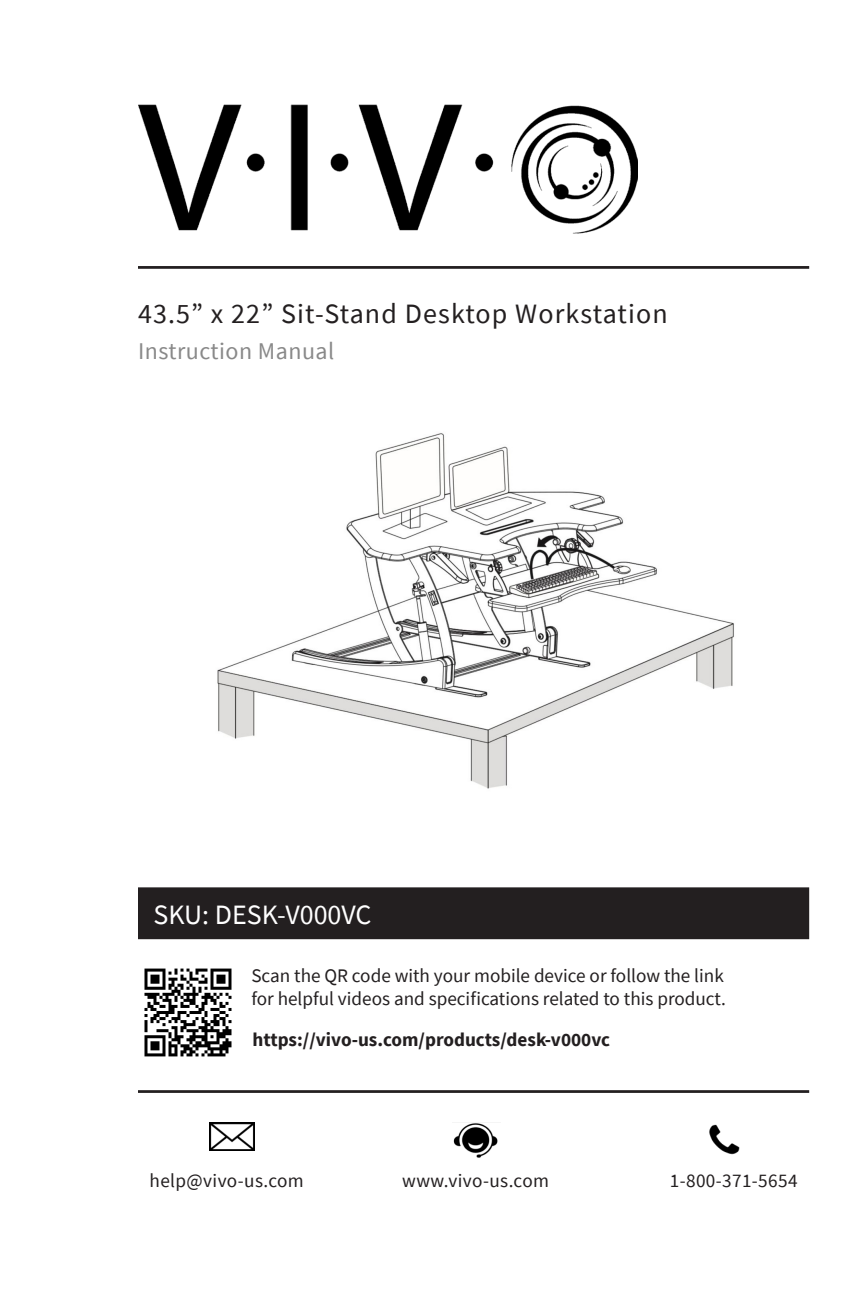
<style>
.page{position:relative;width:864px;height:1296px;background:#fff}
.page>*{position:absolute;margin:0;border:0;box-sizing:border-box;transform-origin:0 0}
.t1{font:28px "Source Sans Pro";letter-spacing:.04em;color:#231f20}
.t2{font:28px "Source Sans Pro";color:#fff}
.t3{font:24px "Source Sans Pro";letter-spacing:.02em;color:#898989}
.t4{font:19.2px/23px "Source Sans Pro";color:#231f20}
.t5{font:19.2px "Source Sans Pro";letter-spacing:.02em;color:#231f20}
.t6{font:700 19.2px "Source Sans Pro";color:#231f20}
</style>
<div class="page">
<hr style="left:138px;top:266px;width:671px;height:3px;background:#231f20">
<img style="left:138px;top:104px;width:499px;height:130px">
<img style="left:210px;top:1122px;width:45px;height:28px">
<img style="left:453px;top:1122px;width:45px;height:36px">
<img style="left:709px;top:1124px;width:31px;height:31px">
<hr style="left:138px;top:1090px;width:671px;height:3px;background:#231f20">
<div style="left:139px;top:889px;width:669px;height:49px;background:#231f20"></div>
<div style="left:138px;top:887px;width:671px;height:52px;border:2px solid #231f20"></div>
<img style="left:144px;top:968px;width:88px;height:89px">
<img style="left:217px;top:433px;width:517px;height:356px">
<p class="t1" style="left:138px;top:296px;width:531px">43.5” x 22” Sit-Stand Desktop Workstation</p>
<p class="t3" style="left:138px;top:336px;width:198px">Instruction Manual</p>
<p class="t2" style="left:153px;top:897px;width:220px">SKU: DESK-V000VC</p>
<p class="t4" style="left:251px;top:964px;width:476px">Scan the QR code with your mobile device or follow the link for helpful videos and specifications related to this product.</p>
<p class="t6" style="left:252px;top:1027px;width:359px">https://vivo-us.com/products/desk-v000vc</p>
<p class="t5" style="left:150px;top:1168px;width:156px">help@vivo-us.com</p>
<p class="t5" style="left:402px;top:1168px;width:148px">www.vivo-us.com</p>
<p class="t5" style="left:670px;top:1168px;width:129px">1-800-371-5654</p>
</div>
